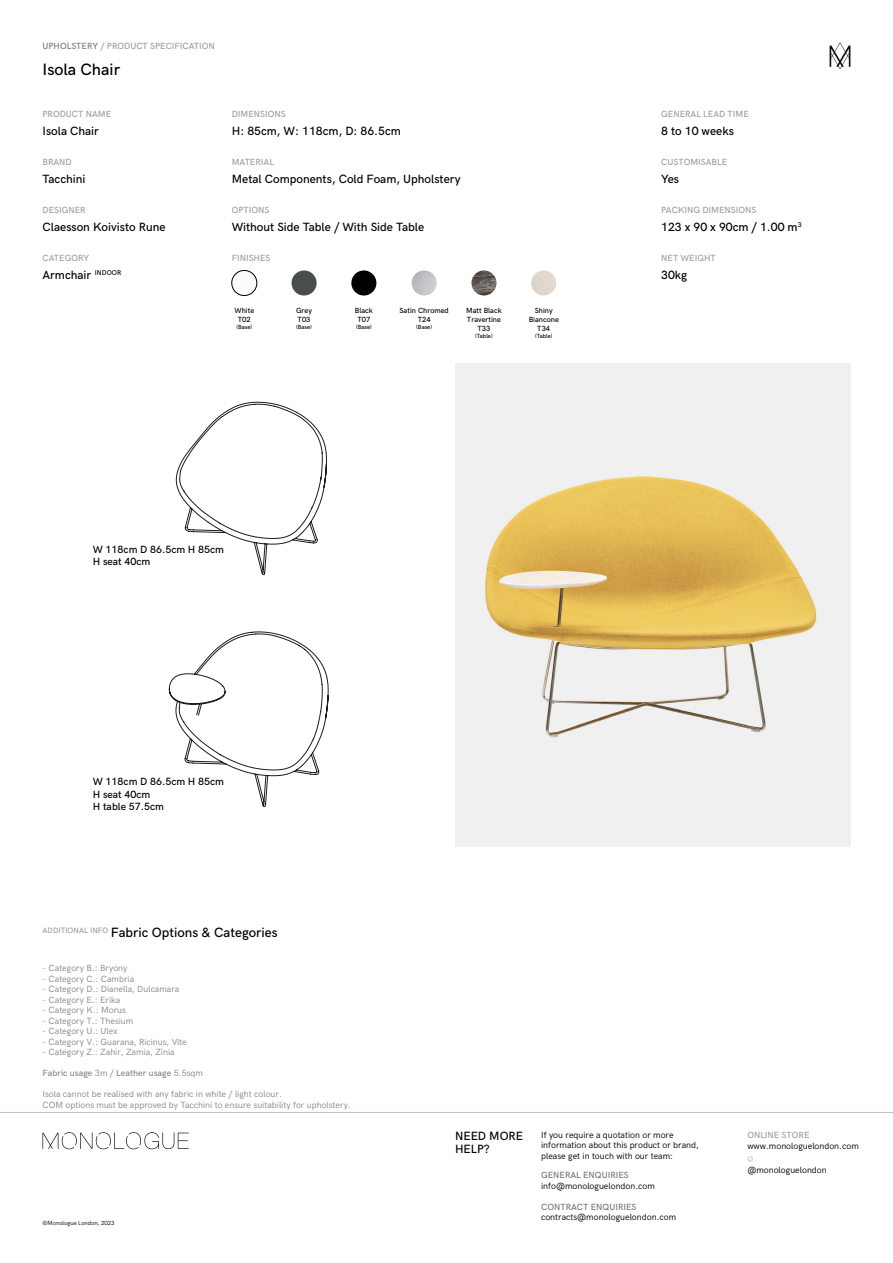
<style>
.page{position:relative;width:893px;height:1263px;background:#fff}
.page>*{position:absolute;margin:0;border:0;box-sizing:border-box;transform-origin:0 0}
.t1{font:500 16.5px "HK Grotesk";color:#000}
.t2{font:500 13.5px "HK Grotesk";color:#000}
.t3{font:500 12px/13.5px "HK Grotesk";color:#000}
.t4{font:500 10.5px/12.6px "HK Grotesk";color:#000}
.t5{font:9px/10.5px "HK Grotesk";color:#878787}
.t6{font:9px/10.5px "HK Grotesk";color:#000}
.t7{font:500 9px "HK Grotesk";color:#9d9d9c}
.t8{font:500 9px "HK Grotesk";color:#757777}
.t9{font:500 9px "HK Grotesk";color:#878787}
.t10{font:500 7.5px/9px "HK Grotesk";color:#000;text-align:center}
.t11{font:500 6px "HK Grotesk";color:#000}
.t12{font:6px "HK Grotesk";color:#000}
.s1{color:#7c7b7b}
.s2{font-weight:400}
</style>
<div class="page">
<svg style="left:747px;top:1156px;width:6px;height:5px"></svg>
<hr style="left:0;top:1112px;width:893px;height:1px;background:#bcbcbc">
<svg style="left:43px;top:1132px;width:146px;height:17px"></svg>
<svg style="left:830px;top:42px;width:20px;height:27px"></svg>
<div style="left:455px;top:363px;width:395px;height:483px;background:#f0f0f0"></div>
<img style="left:485px;top:476px;width:332px;height:262px">
<div style="left:232px;top:270px;width:25px;height:25px;background:#fbfbfb;border-radius:50%"></div>
<div style="left:232px;top:270px;width:25px;height:26px;border:1px solid #000;border-radius:50%"></div>
<div style="left:292px;top:270px;width:25px;height:25px;background:#494d4c;border-radius:50%"></div>
<div style="left:351px;top:270px;width:25px;height:25px;background:#000;border-radius:50%"></div>
<img style="left:471px;top:270px;width:25px;height:25px;border-radius:13px">
<img style="left:412px;top:270px;width:25px;height:25px;border-radius:13px">
<img style="left:531px;top:270px;width:25px;height:25px;border-radius:13px">
<svg style="left:169px;top:631px;width:160px;height:177px"></svg>
<svg style="left:176px;top:402px;width:151px;height:173px"></svg>
<p class="t7" style="left:43px;top:39px;width:174px"><span class="s1">UPHOLSTERY</span> / PRODUCT SPECIFICATION</p>
<h1 class="t1" style="left:43px;top:57px;width:79px">Isola Chair</h1>
<p class="t7" style="left:43px;top:107px;width:70px">PRODUCT NAME</p>
<p class="t7" style="left:232px;top:107px;width:55px">DIMENSIONS</p>
<p class="t7" style="left:661px;top:107px;width:89px">GENERAL LEAD TIME</p>
<h3 class="t3" style="left:43px;top:123px;width:58px">Isola Chair</h3>
<h3 class="t3" style="left:232px;top:123px;width:171px">H: 85cm, W: 118cm, D: 86.5cm</h3>
<h3 class="t3" style="left:661px;top:123px;width:74px">8 to 10 weeks</h3>
<p class="t7" style="left:43px;top:155px;width:31px">BRAND</p>
<p class="t7" style="left:232px;top:155px;width:44px">MATERIAL</p>
<p class="t7" style="left:661px;top:155px;width:67px">CUSTOMISABLE</p>
<h3 class="t3" style="left:43px;top:171px;width:44px">Tacchini</h3>
<h3 class="t3" style="left:232px;top:171px;width:230px">Metal Components, Cold Foam, Upholstery</h3>
<h3 class="t3" style="left:661px;top:171px;width:19px">Yes</h3>
<p class="t7" style="left:43px;top:203px;width:45px">DESIGNER</p>
<p class="t7" style="left:232px;top:203px;width:39px">OPTIONS</p>
<p class="t7" style="left:661px;top:203px;width:97px">PACKING DIMENSIONS</p>
<h3 class="t3" style="left:43px;top:219px;width:125px">Claesson Koivisto Rune</h3>
<h3 class="t3" style="left:232px;top:219px;width:194px">Without Side Table / With Side Table</h3>
<h3 class="t3" style="left:661px;top:219px;width:142px">123 x 90 x 90cm / 1.00 m<sup>3</sup></h3>
<p class="t7" style="left:43px;top:251px;width:48px">CATEGORY</p>
<p class="t7" style="left:232px;top:251px;width:40px">FINISHES</p>
<p class="t7" style="left:661px;top:251px;width:56px">NET WEIGHT</p>
<h3 class="t3" style="left:43px;top:267px;width:80px">Armchair <sup>INDOOR</sup></h3>
<h3 class="t3" style="left:661px;top:267px;width:28px">30kg</h3>
<p class="t10" style="left:234px;top:305px;width:21px">White<br>T02</p>
<p class="t11" style="left:236px;top:323px;width:17px">(Base)</p>
<p class="t10" style="left:296px;top:305px;width:18px;text-align:left">Grey<br>T03</p>
<p class="t11" style="left:296px;top:323px;width:17px">(Base)</p>
<p class="t10" style="left:355px;top:305px;width:19px">Black<br>T07</p>
<p class="t11" style="left:356px;top:323px;width:17px">(Base)</p>
<p class="t10" style="left:400px;top:305px;width:51px">Satin Chromed<br>T24</p>
<p class="t11" style="left:416px;top:323px;width:17px">(Base)</p>
<p class="t10" style="left:466px;top:305px;width:37px">Matt Black<br>Travertine<br>T33</p>
<p class="t11" style="left:475px;top:332px;width:19px">(Table)</p>
<p class="t10" style="left:529px;top:305px;width:32px">Shiny<br>Biancone<br>T34</p>
<p class="t11" style="left:535px;top:332px;width:19px">(Table)</p>
<p class="t4" style="left:93px;top:542px;width:133px">W 118cm D 86.5cm H 85cm<br>H seat 40cm</p>
<p class="t4" style="left:93px;top:774px;width:133px">W 118cm D 86.5cm H 85cm<br>H seat 40cm<br>H table 57.5cm</p>
<h2 class="t2" style="left:43px;top:923px;width:237px"><sup>ADDITIONAL</sup> <sup>INFO</sup> Fabric Options &amp; Categories</h2>
<p class="t5" style="left:43px;top:962px;width:86px">- Category B.: Bryony</p>
<p class="t5" style="left:43px;top:973px;width:93px">- Category C.: Cambria</p>
<p class="t5" style="left:43px;top:983px;width:138px">- Category D.: Dianella, Dulcamara</p>
<p class="t5" style="left:43px;top:994px;width:79px">- Category E.: Erika</p>
<p class="t5" style="left:43px;top:1004px;width:85px">- Category K.: Morus</p>
<p class="t5" style="left:43px;top:1015px;width:92px">- Category T.: Thesium</p>
<p class="t5" style="left:43px;top:1025px;width:76px">- Category U.: Ulex</p>
<p class="t5" style="left:43px;top:1036px;width:146px">- Category V.: Guarana, Ricinus, Vite</p>
<p class="t5" style="left:43px;top:1046px;width:134px">- Category Z.: Zahir, Zamia, Zinia</p>
<p class="t9" style="left:43px;top:1066px;width:162px">Fabric usage <span class="s2">3m /</span> Leather usage <span class="s2">5.5sqm</span></p>
<p class="t5" style="left:43px;top:1088px;width:310px">Isola cannot be realised with any fabric in white / light colour.<br>COM options must be approved by Tacchini to ensure suitability for upholstery.</p>
<p class="t12" style="left:43px;top:1218px;width:74px">©Monologue London, 2023</p>
<p class="t6" style="left:541px;top:1128px;width:134px">If you require a quotation or more</p>
<p class="t7" style="left:747px;top:1128px;width:64px">ONLINE STORE</p>
<p class="t6" style="left:541px;top:1139px;width:159px">information about this product or brand, please get in touch with our team:</p>
<h3 class="t3" style="left:455px;top:1128px;width:70px">NEED MORE<br>HELP?</h3>
<p class="t6" style="left:747px;top:1140px;width:113px">www.monologuelondon.com</p>
<p class="t6" style="left:747px;top:1164px;width:81px">@monologuelondon</p>
<p class="t8" style="left:541px;top:1200px;width:97px">CONTRACT ENQUIRIES</p>
<p class="t6" style="left:541px;top:1211px;width:137px">contracts@monologuelondon.com</p>
<p class="t8" style="left:541px;top:1168px;width:89px">GENERAL ENQUIRIES</p>
<p class="t6" style="left:541px;top:1180px;width:115px">info@monologuelondon.com</p>
</div>
